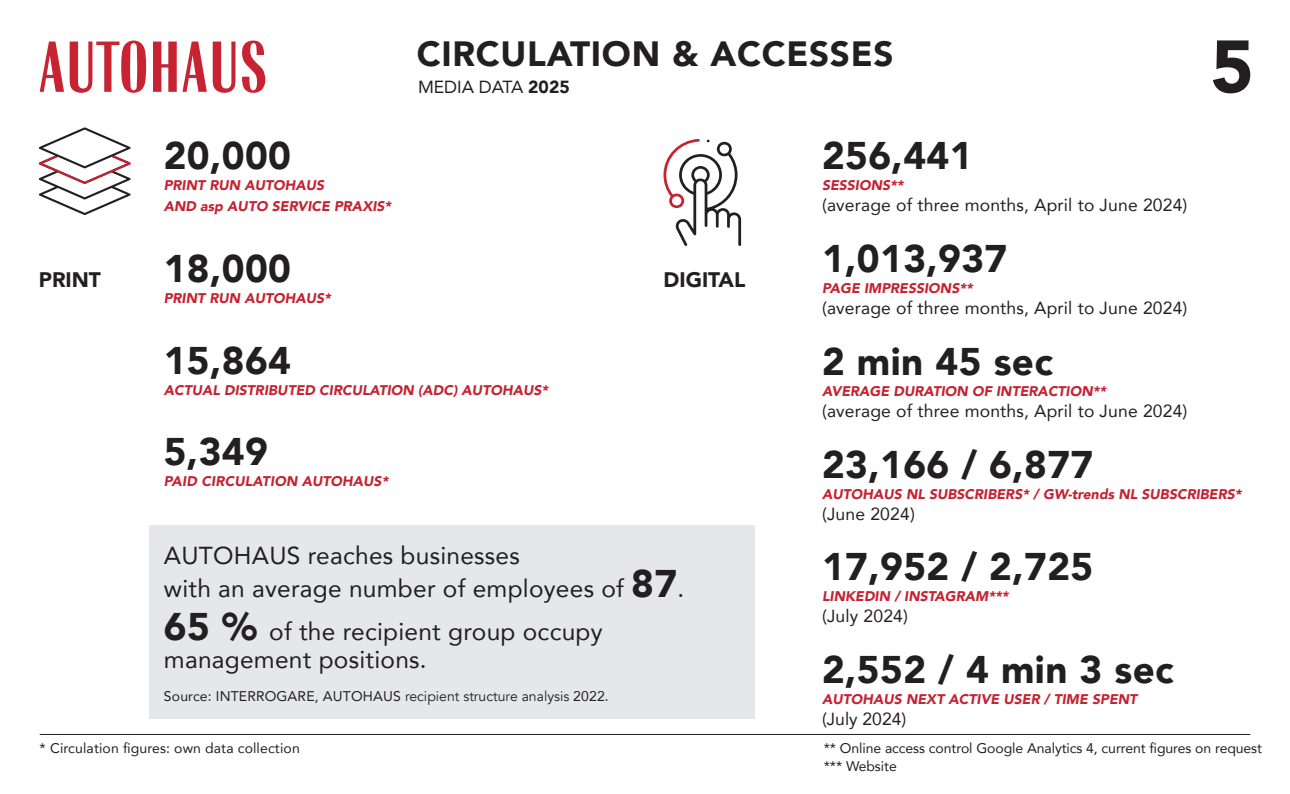
<style>
.page{position:relative;width:1290px;height:794px;background:#fff}
.page>*{position:absolute;margin:0;border:0;box-sizing:border-box;transform-origin:0 0}
.t1{font:900 73.5px "Avenir";color:#231f20}
.t2{font:900 38.5px "Avenir";letter-spacing:.01em;color:#231f20}
.t3{font:900 35px "Avenir";letter-spacing:.02em;color:#231f20}
.t4{font:24.5px/33.2px "Avenir";letter-spacing:.01em;color:#231f20}
.t5{font:900 21px "Avenir";color:#231f20}
.t6{font:17.5px "Avenir";letter-spacing:.01em;color:#231f20}
.t7{font:italic 900 14px "Avenir";color:#c42332}
.t8{font:14px "Avenir";letter-spacing:-.005em;color:#231f20}
.s1{font-weight:900}
.s2{font-weight:900;font-size:38.5px}
.s3{font-style:inherit}
</style>
<div class="page">
<hr style="left:40px;top:734px;width:1210px;height:1px;background:#231f20">
<svg style="left:40px;top:41px;width:225px;height:52px"></svg>
<div style="left:149px;top:525px;width:605px;height:193px;background:#e6e7e9"></div>
<svg style="left:663px;top:139px;width:78px;height:107px"></svg>
<svg style="left:39px;top:127px;width:92px;height:88px"></svg>
<p class="t3" style="left:417px;top:24px;width:478px">CIRCULATION &amp; ACCESSES</p>
<p class="t6" style="left:418px;top:73px;width:153px">MEDIA DATA <span class="s1">2025</span></p>
<h1 class="t1" style="left:1210px;top:4px;width:45px">5</h1>
<p class="t2" style="left:164px;top:123px;width:129px">20,000</p>
<p class="t7" style="left:164px;top:174px;width:162px">PRINT RUN AUTOHAUS</p>
<p class="t7" style="left:164px;top:195px;width:229px">AND asp AUTO SERVICE PRAXIS*</p>
<p class="t2" style="left:164px;top:236px;width:129px">18,000</p>
<p class="t7" style="left:164px;top:287px;width:169px">PRINT RUN AUTOHAUS*</p>
<p class="t2" style="left:822px;top:123px;width:152px">256,441</p>
<p class="t7" style="left:822px;top:174px;width:83px">SESSIONS**</p>
<p class="t6" style="left:822px;top:191px;width:367px">(average of three months, April to June 2024)</p>
<p class="t2" style="left:822px;top:226px;width:187px">1,013,937</p>
<p class="t7" style="left:822px;top:277px;width:152px">PAGE IMPRESSIONS**</p>
<p class="t6" style="left:822px;top:294px;width:367px">(average of three months, April to June 2024)</p>
<p class="t2" style="left:822px;top:328px;width:232px">2 min 45 sec</p>
<p class="t7" style="left:822px;top:379px;width:286px">AVERAGE DURATION OF INTERACTION**</p>
<p class="t6" style="left:822px;top:397px;width:367px">(average of three months, April to June 2024)</p>
<p class="t2" style="left:822px;top:431px;width:273px">23,166 / 6,877</p>
<p class="t7" style="left:822px;top:482px;width:421px">AUTOHAUS NL SUBSCRIBERS* / GW-trends NL SUBSCRIBERS*</p>
<p class="t6" style="left:822px;top:499px;width:94px">(June 2024)</p>
<p class="t2" style="left:822px;top:534px;width:273px">17,952 / 2,725</p>
<p class="t7" style="left:822px;top:585px;width:188px">LINKEDIN / INSTAGRAM***</p>
<p class="t6" style="left:822px;top:602px;width:88px">(July 2024)</p>
<p class="t2" style="left:822px;top:636px;width:353px">2,552 / 4 min 3 sec</p>
<p class="t7" style="left:822px;top:687px;width:317px">AUTOHAUS NEXT ACTIVE USER / TIME SPENT</p>
<p class="t6" style="left:822px;top:705px;width:86px">(July 2024)</p>
<p class="t5" style="left:39px;top:261px;width:64px">PRINT</p>
<p class="t5" style="left:663px;top:261px;width:83px">DIGITAL</p>
<p class="t2" style="left:164px;top:327px;width:129px">15,864</p>
<p class="t7" style="left:164px;top:378px;width:386px">ACTUAL DISTRIBUTED CIRCULATION (ADC) AUTOHAUS*</p>
<p class="t2" style="left:164px;top:419px;width:106px">5,349</p>
<p class="t7" style="left:164px;top:470px;width:226px">PAID CIRCULATION AUTOHAUS*</p>
<p class="t4" style="left:164px;top:538px;width:522px">AUTOHAUS reaches businesses<br>with an average number of employees of <span class="s2">87</span>.</p>
<p class="t4" style="left:164px;top:617px;width:440px;line-height:28px"><span class="s2">65 %</span> of the recipient group occupy management positions.</p>
<p class="t8" style="left:164px;top:685px;width:446px">Source: INTERROGARE, AUTOHAUS <span class="s3">recipient structure analysis</span> 2022.</p>
<p class="t8" style="left:40px;top:737px;width:262px">* Circulation figures: own data collection</p>
<p class="t8" style="left:824px;top:737px;width:440px">** Online access control Google Analytics 4, current figures on request</p>
<p class="t8" style="left:824px;top:755px;width:75px">*** Website</p>
</div>
